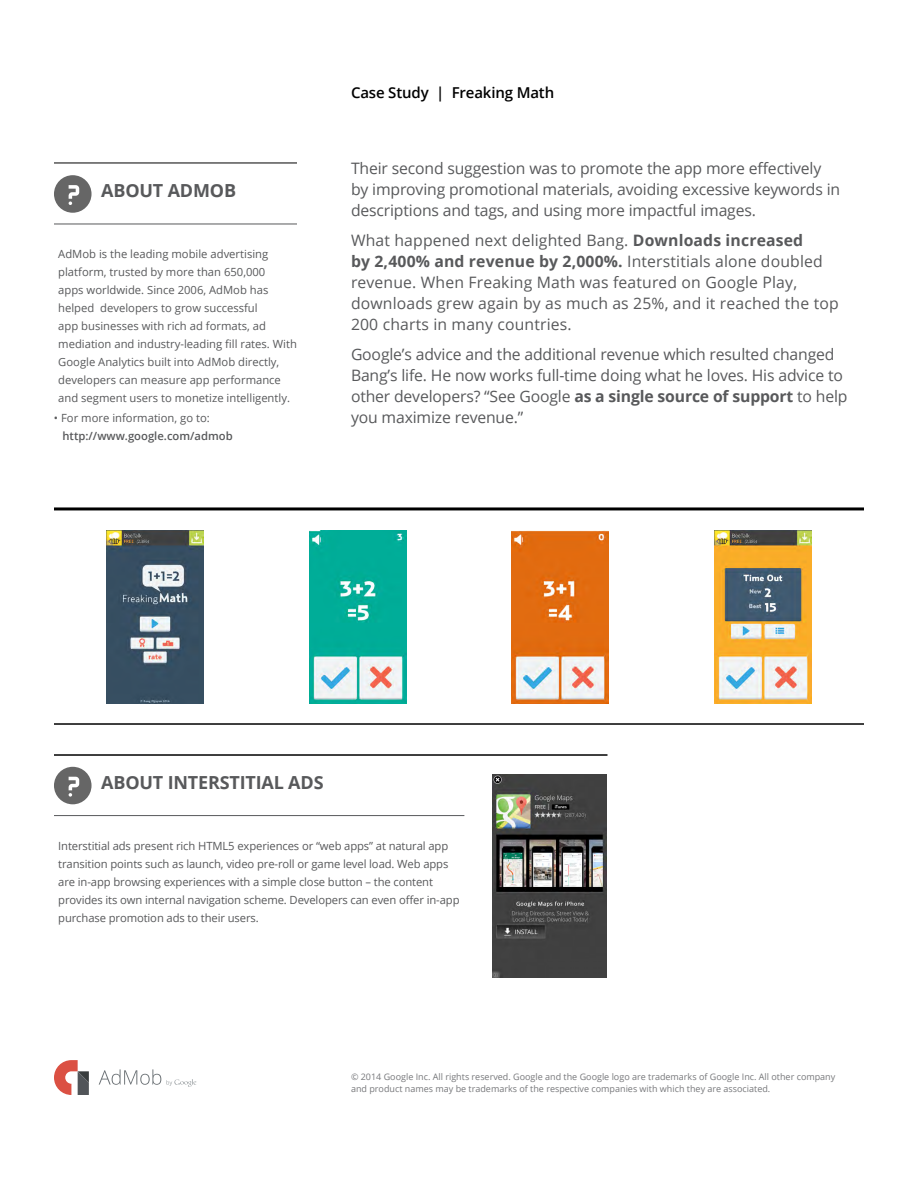
<style>
.page{position:relative;width:918px;height:1188px;background:#fff}
.page>*{position:absolute;margin:0;border:0;box-sizing:border-box;transform-origin:0 0}
.t1{font:700 18px "Open Sans";letter-spacing:-.01em;color:#58595b}
.t2{font:15.75px/21px "Open Sans";letter-spacing:-.01em;color:#58595b}
.t3{font:15.75px/21px "Open Sans";letter-spacing:.01em;color:#58595b}
.t4{font:600 15px "Open Sans";letter-spacing:-.01em;color:#000}
.t5{font:11.25px/18px "Open Sans";color:#58595b}
.t6{font:600 11.25px "Open Sans";color:#58595b}
.t7{font:9px/12px "Open Sans";color:#77787b}
.s1{font-weight:700}
</style>
<div class="page">
<svg style="left:99px;top:1069px;width:98px;height:18px"></svg>
<svg style="left:54px;top:1060px;width:35px;height:35px"></svg>
<hr style="left:54px;top:224px;width:243px;height:1px;background:#58595b">
<hr style="left:54px;top:163px;width:243px;height:1px;background:#000">
<div style="left:54px;top:175px;width:38px;height:38px;background:#666;border-radius:50%"></div>
<svg style="left:69px;top:185px;width:10px;height:20px"></svg>
<hr style="left:54px;top:815px;width:410px;height:1px;background:#58595b">
<div style="left:54px;top:767px;width:38px;height:37px;background:#666;border-radius:50%"></div>
<svg style="left:69px;top:777px;width:10px;height:20px"></svg>
<hr style="left:54px;top:507px;width:810px;height:3px;background:#000">
<hr style="left:54px;top:723px;width:810px;height:2px;background:#000">
<hr style="left:54px;top:754px;width:554px;height:2px;background:#000">
<img style="left:107px;top:530px;width:97px;height:173px">
<img style="left:309px;top:530px;width:97px;height:173px">
<img style="left:492px;top:774px;width:115px;height:203px">
<img style="left:512px;top:530px;width:97px;height:173px">
<img style="left:714px;top:530px;width:97px;height:173px">
<h1 class="t1" style="left:101px;top:178px;width:136px">About Adm ob</h1>
<p class="t5" style="left:58px;top:245px;width:240px">AdMob is the leading mobile advertising platform, trusted by more than 650,000<br>apps worldwide. Since 2006, AdMob has helped developers to grow successful<br>app businesses with rich ad formats, ad mediation and industry-leading fill rates. With Google Analytics built into AdMob directly, developers can measure app performance and segment users to monetize intelligently.</p>
<p class="t5" style="left:54px;top:409px;width:157px">• For more information, go to:</p>
<p class="t6" style="left:63px;top:428px;width:172px">http://www.google.com/admob</p>
<h3 class="t4" style="left:351px;top:82px;width:205px">Case Study | Freaking Math</h3>
<h2 class="t2" style="left:351px;top:157px;width:491px">Their second suggestion was to promote the app more effectively by improving promotional materials, avoiding excessive keywords in descriptions and tags, and using more impactful images.</h2>
<p class="t3" style="left:351px;top:229px;width:489px">What happened next delighted Bang. <span class="s1">Downloads increased<br>by 2,400% and revenue by 2,000%.</span> Interstitials alone doubled revenue. When Freaking Math was featured on Google Play, downloads grew again by as much as 25%, and it reached the top 200 charts in many countries.</p>
<h2 class="t2" style="left:351px;top:343px;width:498px">Google’s advice and the additional revenue which resulted changed Bang’s life. He now works full-time doing what he loves. His advice to other developers? “See Google <span class="s1">as a single source of support</span> to help you maximize revenue.”</h2>
<h1 class="t1" style="left:101px;top:769px;width:26px">ABOUT</h1>
<h1 class="t1" style="left:168px;top:769px;width:18px">INTERST</h1>
<h1 class="t1" style="left:240px;top:769px;width:84px">ITIAL ADS</h1>
<p class="t5" style="left:58px;top:836px;width:403px">Interstitial ads present rich HTML5 experiences or “web apps” at natural app transition points such as launch, video pre-roll or game level load. Web apps are in-app browsing experiences with a simple close button – the content provides its own internal navigation scheme. Developers can even offer in-app purchase promotion ads to their users.</p>
<p class="t7" style="left:351px;top:1070px;width:486px">© 2014 Google Inc. All rights reserved. Google and the Google logo are trademarks of Google Inc. All other company and product names may be trademarks of the respective companies with which they are associated.</p>
</div>
